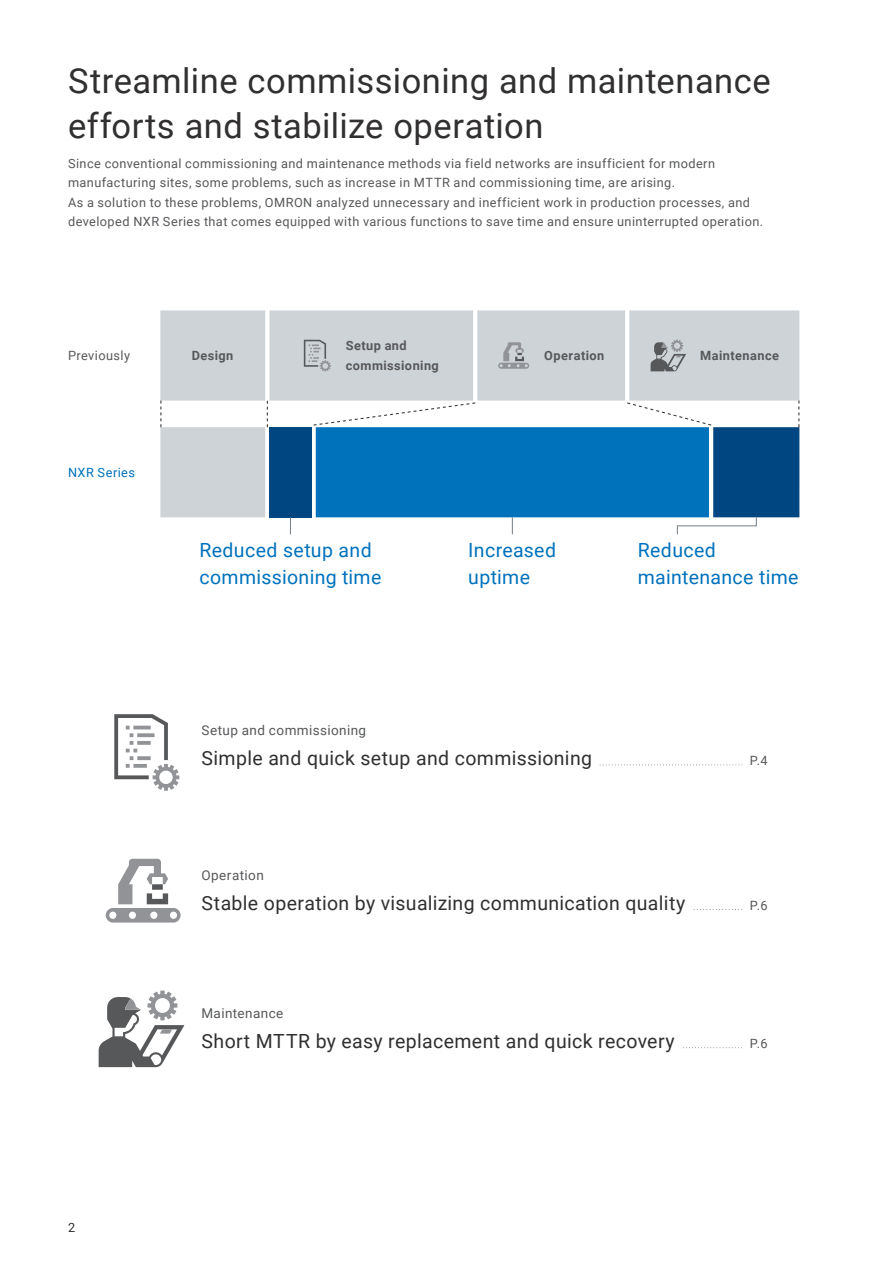
<style>
.page{position:relative;width:893px;height:1263px;background:#fff}
.page>*{position:absolute;margin:0;border:0;box-sizing:border-box;transform-origin:0 0}
.t1{font:34.5px/45px "Roboto";letter-spacing:.015em;color:#312f30}
.t2{font:19.5px "Roboto";letter-spacing:.015em;color:#312f30}
.t3{font:19.5px/27px "Roboto";letter-spacing:.02em;color:#0072bc}
.t4{font:13.5px "Roboto";letter-spacing:.03em;color:#57585a}
.t5{font:12.75px/19.5px "Roboto";letter-spacing:.035em;color:#57585a}
.t6{font:700 12.75px/19.5px "Roboto";letter-spacing:.035em;color:#57585a}
.t7{font:12.75px "Roboto";letter-spacing:.04em;color:#0072bc}
.t8{font:12.75px "Roboto";color:#312f30}
</style>
<div class="page">
<div style="left:160px;top:310px;width:105px;height:91px;background:#ced3d7"></div>
<div style="left:269px;top:310px;width:204px;height:91px;background:#ced3d7"></div>
<div style="left:629px;top:310px;width:170px;height:91px;background:#ced3d7"></div>
<div style="left:477px;top:310px;width:148px;height:91px;background:#ced3d7"></div>
<div style="left:269px;top:427px;width:42px;height:90px;background:#004680"></div>
<div style="left:713px;top:427px;width:86px;height:90px;background:#004680"></div>
<div style="left:160px;top:427px;width:105px;height:90px;background:#ced3d7"></div>
<div style="left:316px;top:427px;width:393px;height:90px;background:#0072bc"></div>
<svg style="left:114px;top:714px;width:65px;height:77px"></svg>
<svg style="left:600px;top:764px;width:143px;height:1px"></svg>
<svg style="left:106px;top:859px;width:75px;height:63px"></svg>
<svg style="left:694px;top:909px;width:49px;height:1px"></svg>
<svg style="left:99px;top:990px;width:85px;height:77px"></svg>
<svg style="left:683px;top:1047px;width:59px;height:1px"></svg>
<svg style="left:267px;top:401px;width:1px;height:26px"></svg>
<svg style="left:160px;top:401px;width:1px;height:26px"></svg>
<svg style="left:798px;top:401px;width:1px;height:26px"></svg>
<svg style="left:313px;top:402px;width:163px;height:24px"></svg>
<svg style="left:627px;top:402px;width:85px;height:24px"></svg>
<svg style="left:676px;top:516px;width:81px;height:19px"></svg>
<svg style="left:512px;top:517px;width:1px;height:17px"></svg>
<svg style="left:290px;top:517px;width:1px;height:17px"></svg>
<svg style="left:498px;top:342px;width:31px;height:27px"></svg>
<svg style="left:304px;top:340px;width:27px;height:31px"></svg>
<svg style="left:651px;top:340px;width:35px;height:31px"></svg>
<h1 class="t1" style="left:68px;top:57px;width:704px">Streamline commissioning and maintenance efforts and stabilize operation</h1>
<p class="t5" style="left:68px;top:153px;width:697px">Since conventional commissioning and maintenance methods via field networks are insufficient for modern manufacturing sites, some problems, such as increase in MTTR and commissioning time, are arising.<br>As a solution to these problems, OMRON analyzed unnecessary and inefficient work in production processes, and developed NXR Series that comes equipped with various functions to save time and ensure uninterrupted operation.</p>
<p class="t6" style="left:346px;top:335px;width:95px">Setup and commissioning</p>
<p class="t6" style="left:700px;top:345px;width:80px">Maintenance</p>
<p class="t5" style="left:68px;top:345px;width:64px">Previously</p>
<p class="t6" style="left:544px;top:345px;width:62px">Operation</p>
<p class="t6" style="left:192px;top:345px;width:43px">Design</p>
<p class="t7" style="left:68px;top:463px;width:69px">NXR Series</p>
<h2 class="t3" style="left:199px;top:536px;width:183px">Reduced setup and commissioning time</h2>
<h2 class="t3" style="left:638px;top:536px;width:162px">Reduced maintenance time</h2>
<h2 class="t3" style="left:468px;top:536px;width:89px">Increased uptime</h2>
<p class="t4" style="left:201px;top:721px;width:166px">Setup and commissioning</p>
<h2 class="t2" style="left:201px;top:745px;width:392px">Simple and quick setup and commissioning</h2>
<p class="t5" style="left:750px;top:751px;width:19px">P.4</p>
<p class="t4" style="left:201px;top:865px;width:64px">Operation</p>
<h2 class="t2" style="left:201px;top:889px;width:485px">Stable operation by visualizing communication quality</h2>
<p class="t5" style="left:750px;top:895px;width:19px">P.6</p>
<p class="t4" style="left:201px;top:1003px;width:83px">Maintenance</p>
<h2 class="t2" style="left:201px;top:1028px;width:475px">Short MTTR by easy replacement and quick recovery</h2>
<p class="t5" style="left:750px;top:1033px;width:19px">P.6</p>
<p class="t8" style="left:68px;top:1219px;width:9px">2</p>
</div>
